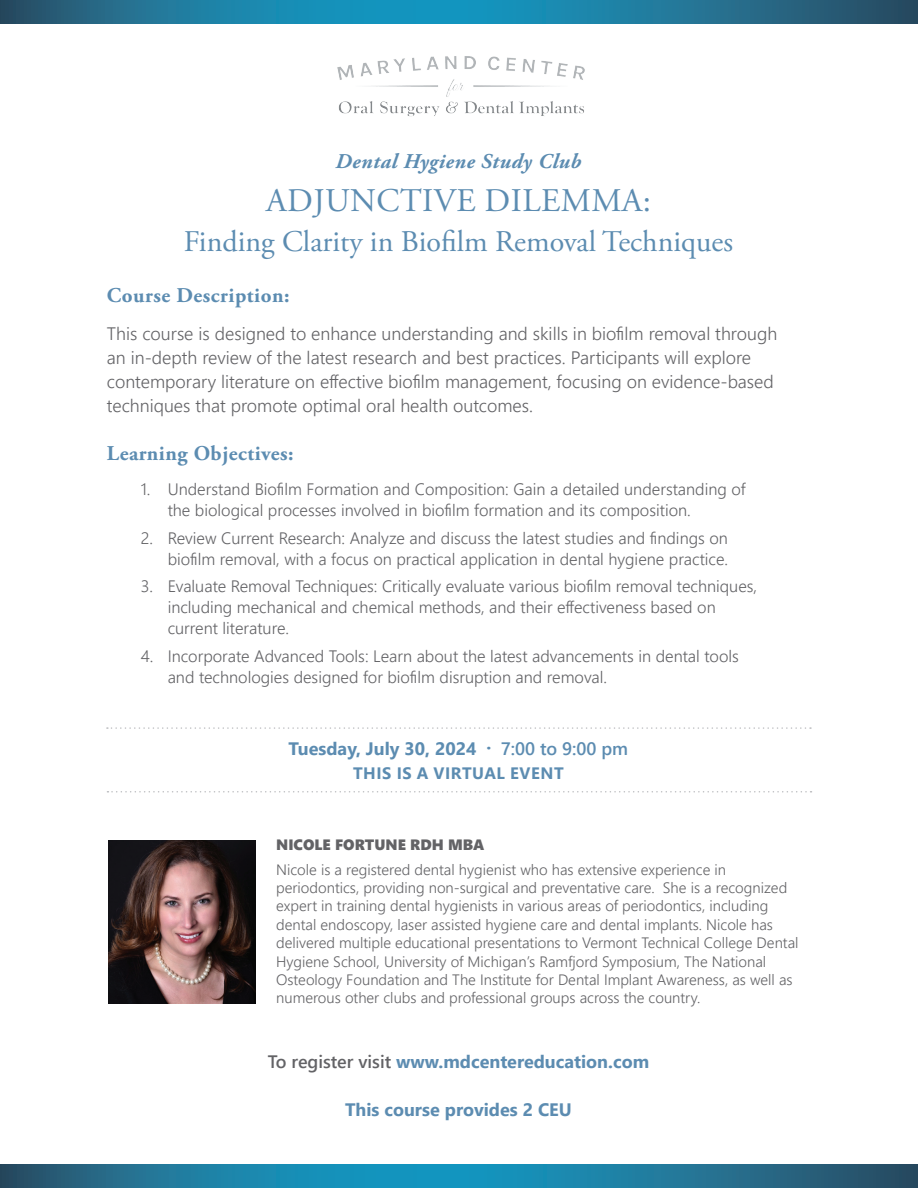
<style>
.page{position:relative;width:918px;height:1188px;background:#fff}
.page>*{position:absolute;margin:0;border:0;box-sizing:border-box;transform-origin:0 0}
.t1{font:33px "Adobe Garamond Pro";letter-spacing:.015em;color:#5c8cb1}
.t2{font:30px "Adobe Garamond Pro";color:#5c8cb1}
.t3{font:700 21px "Adobe Garamond Pro";letter-spacing:.025em;color:#5c8cb1}
.t4{font:italic 700 21px "Adobe Garamond Pro";letter-spacing:.025em;color:#5c8cb1}
.t5{font:300 18px/24px "Segoe UI";color:#636366}
.t6{font:700 18px "Segoe UI";color:#5c8cb1}
.t7{font:300 16.5px/21px "Segoe UI";color:#636366}
.t8{font:700 16.5px "Segoe UI";letter-spacing:.035em;color:#5c8cb1}
.t9{font:300 15px/18.3px "Segoe UI";color:#636366}
.t10{font:15px "Segoe UI Black";color:#636366}
.s1{font-weight:600}
.s2{font-weight:600;color:#636366}
</style>
<div class="page">
<svg style="left:0;top:0;width:918px;height:24px"></svg>
<img style="left:108px;top:840px;width:148px;height:164px">
<img style="left:337px;top:56px;width:248px;height:61px">
<svg style="left:0;top:1164px;width:918px;height:24px"></svg>
<svg style="left:107px;top:727px;width:704px;height:2px"></svg>
<svg style="left:107px;top:791px;width:705px;height:2px"></svg>
<p class="t4" style="left:336px;top:149px;width:247px">Dental Hygiene Study Club</p>
<p class="t1" style="left:266px;top:181px;width:386px">ADJUNCTIVE DILEMMA:</p>
<p class="t2" style="left:184px;top:223px;width:551px">Finding Clarity in Biofilm Removal Techniques</p>
<p class="t3" style="left:107px;top:283px;width:184px">Course Description:</p>
<p class="t5" style="left:107px;top:320px;width:672px">This course is designed to enhance understanding and skills in biofilm removal through an in-depth review of the latest research and best practices. Participants will explore contemporary literature on effective biofilm management, focusing on evidence-based techniques that promote optimal oral health outcomes.</p>
<p class="t3" style="left:107px;top:442px;width:188px">Learning Objectives:</p>
<p class="t7" style="left:168px;top:477px;width:579px;text-indent:-27px">1. Understand Biofilm Formation and Composition: Gain a detailed understanding of the biological processes involved in biofilm formation and its composition.</p>
<p class="t7" style="left:141px;top:526px;width:589px;text-align:right">2. Review Current Research: Analyze and discuss the latest studies and findings on biofilm removal, with a focus on practical application in dental hygiene practice.</p>
<p class="t7" style="left:168px;top:574px;width:591px;text-indent:-27px">3. Evaluate Removal Techniques: Critically evaluate various biofilm removal techniques, including mechanical and chemical methods, and their effectiveness based on current literature.</p>
<p class="t7" style="left:168px;top:644px;width:573px;text-indent:-27px">4. Incorporate Advanced Tools: Learn about the latest advancements in dental tools and technologies designed for biofilm disruption and removal.</p>
<p class="t6" style="left:289px;top:732px;width:341px">Tuesday, July 30, 2024 · <span class="s1">7:00 to 9:00 pm</span></p>
<p class="t8" style="left:353px;top:758px;width:212px">THIS IS A VIRTUAL EVENT</p>
<p class="t10" style="left:276px;top:833px;width:210px">NICOLE FORTUNE RDH MBA</p>
<p class="t9" style="left:276px;top:859px;width:524px">Nicole is a registered dental hygienist who has extensive experience in periodontics, providing non-surgical and preventative care. She is a recognized expert in training dental hygienists in various areas of periodontics, including dental endoscopy, laser assisted hygiene care and dental implants. Nicole has delivered multiple educational presentations to Vermont Technical College Dental Hygiene School, University of Michigan’s Ramfjord Symposium, The National Osteology Foundation and The Institute for Dental Implant Awareness, as well as numerous other clubs and professional groups across the country.</p>
<p class="t6" style="left:268px;top:1044px;width:383px"><span class="s2">To register visit</span> www.mdcentereducation.com</p>
<p class="t6" style="left:345px;top:1093px;width:228px">This course provides 2 CEU</p>
</div>
